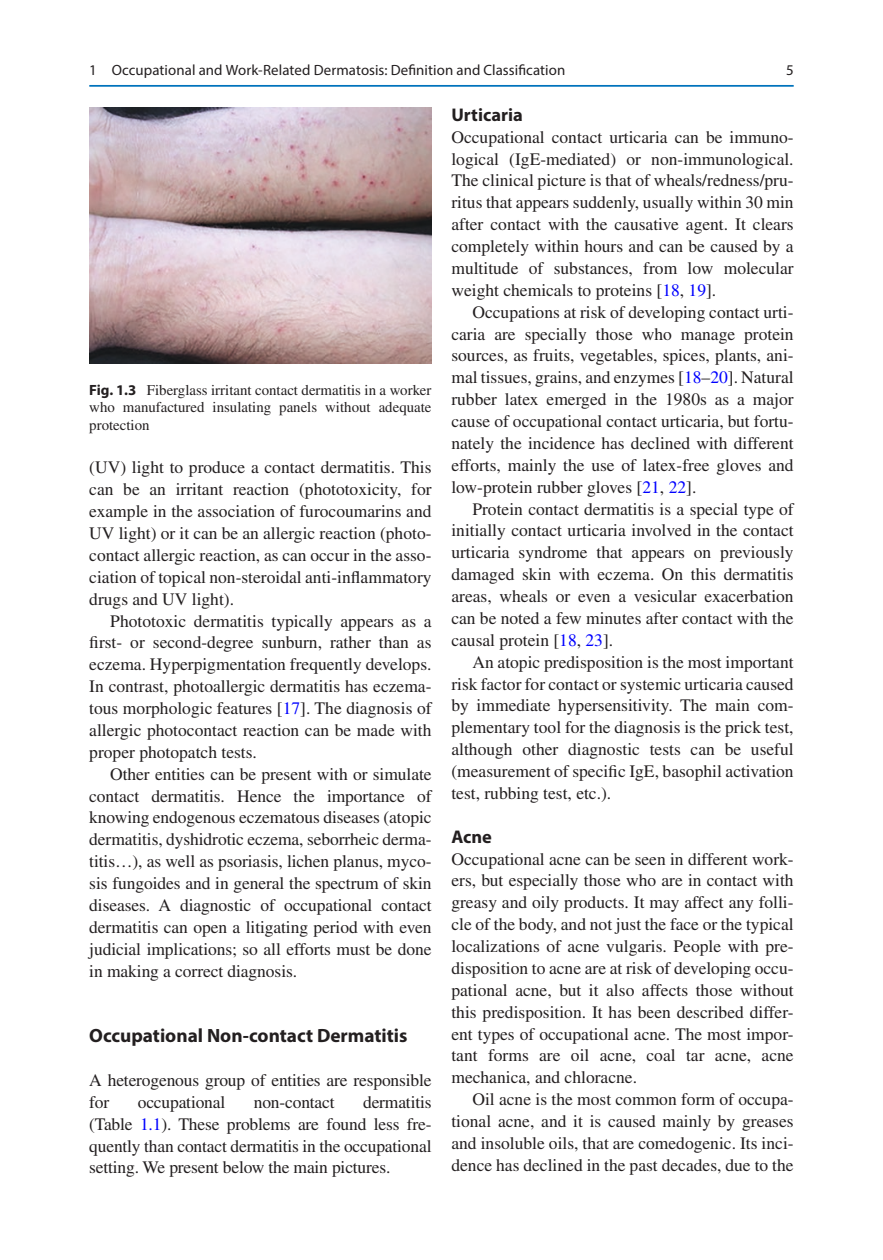
<style>
.page{position:relative;width:883px;height:1260px;background:#fff}
.page>*{position:absolute;margin:0;border:0;box-sizing:border-box;transform-origin:0 0}
._2_hd{font:700 19.25px "Myriad Pro";color:#231f20}
._3_hd{font:700 18.38px "Myriad Pro";color:#231f20}
.Text{font:17.5px/21.9px "Times LT Std";color:#231f20;text-align:justify}
.Text_flush{font:17.5px/21.9px "Times LT Std";letter-spacing:-.01em;color:#231f20;text-align:justify}
.t1{font:14.88px/17.5px "Times LT Std";color:#231f20;text-align:justify}
.t2{font:14.88px "Myriad Pro";letter-spacing:.005em;color:#231f20}
.s1{font-family:"Myriad Pro";font-weight:700}
.s2{color:#00f}
</style>
<div class="page">
<img style="left:89px;top:107px;width:342px;height:257px">
<hr style="left:89px;top:85px;width:705px;height:2px;background:#0073bc">
<p class="t2" style="left:89px;top:61px;width:478px">1 Occupational and Work-Related Dermatosis: Definition and Classification</p>
<p class="t2" style="left:786px;top:61px;width:9px">5</p>
<p class="t1" style="left:89px;top:381px;width:344px"><span class="s1">Fig. 1.3</span> Fiberglass irritant contact dermatitis in a worker who manufactured insulating panels without adequate protection</p>
<p class="Text" style="left:89px;top:456px;width:344px">(UV) light to produce a contact dermatitis. This can be an irritant reaction (phototoxicity, for example in the association of furocoumarins and UV light) or it can be an allergic reaction (photo&shy;contact allergic reaction, as can occur in the asso&shy;ciation of topical non-steroidal anti-inflammatory drugs and UV light).</p>
<p class="Text" style="left:89px;top:610px;width:344px;text-indent:21px">Phototoxic dermatitis typically appears as a first- or second-degree sunburn, rather than as eczema. Hyperpigmentation frequently develops.<br>In contrast, photoallergic dermatitis has eczema&shy;tous morphologic features [<span class="s2">17</span>]. The diagnosis of allergic photocontact reaction can be made with proper photopatch tests.</p>
<p class="Text" style="left:89px;top:763px;width:344px;text-indent:21px">Other entities can be present with or simulate contact dermatitis. Hence the importance of knowing endogenous eczematous diseases (atopic dermatitis, dyshidrotic eczema, seborrheic derma&shy;titis…), as well as psoriasis, lichen planus, myco&shy;sis fungoides and in general the spectrum of skin diseases. A diagnostic of occupational contact dermatitis can open a litigating period with even judicial implications; so all efforts must be done in making a correct diagnosis.</p>
<h3 class="_2_hd" style="left:89px;top:1023px;width:320px">Occupational Non-contact Dermatitis</h3>
<p class="Text_flush" style="left:89px;top:1069px;width:344px">A heterogenous group of entities are responsible for</p>
<p class="Text_flush" style="left:89px;top:1091px;width:344px;text-indent:274px">dermatitis (Table <span class="s2">1.1</span>). These problems are found less fre&shy;quently than contact dermatitis in the occupational setting. We present below the main pictures.</p>
<p class="Text_flush" style="left:138px;top:1091px;width:89px">occupational</p>
<p class="Text_flush" style="left:254px;top:1091px;width:82px">non-contact</p>
<h4 class="_3_hd" style="left:451px;top:103px;width:73px">Urticaria</h4>
<p class="Text_flush" style="left:451px;top:126px;width:344px">Occupational contact urticaria can be immuno&shy;logical (IgE-mediated) or non-immunological.<br>The clinical picture is that of wheals/redness/pru&shy;ritus that appears suddenly, usually within 30 min after contact with the causative agent. It clears completely within hours and can be caused by a multitude of substances, from low molecular weight chemicals to proteins [<span class="s2">18</span>, <span class="s2">19</span>].</p>
<p class="Text" style="left:451px;top:301px;width:344px;text-indent:21px">Occupations at risk of developing contact urti&shy;caria are specially those who manage protein sources, as fruits, vegetables, spices, plants, ani&shy;mal tissues, grains, and enzymes [<span class="s2">18</span>–<span class="s2">20</span>]. Natural rubber latex emerged in the 1980s as a major cause of occupational contact urticaria, but fortu&shy;nately the incidence has declined with different efforts, mainly the use of latex-free gloves and low-protein rubber gloves [<span class="s2">21</span>, <span class="s2">22</span>].</p>
<p class="Text" style="left:451px;top:498px;width:344px;text-indent:21px">Protein contact dermatitis is a special type of initially contact urticaria involved in the contact urticaria syndrome that appears on previously damaged skin with eczema. On this dermatitis areas, wheals or even a vesicular exacerbation can be noted a few minutes after contact with the causal protein [<span class="s2">18</span>, <span class="s2">23</span>].</p>
<p class="Text" style="left:451px;top:651px;width:344px;text-indent:21px">An atopic predisposition is the most important risk factor for contact or systemic urticaria caused by immediate hypersensitivity. The main com&shy;plementary tool for the diagnosis is the prick test, although other diagnostic tests can be useful (measurement of specific IgE, basophil activation test, rubbing test, etc.).</p>
<h4 class="_3_hd" style="left:451px;top:825px;width:42px">Acne</h4>
<p class="Text_flush" style="left:451px;top:848px;width:344px">Occupational acne can be seen in different work&shy;ers, but especially those who are in contact with greasy and oily products. It may affect any folli&shy;cle of the body, and not just the face or the typical localizations of acne vulgaris. People with pre&shy;disposition to acne are at risk of developing occu&shy;pational acne, but it also affects those without this predisposition. It has been described differ&shy;ent types of occupational acne. The most impor&shy;tant forms are oil acne, coal tar acne, acne mechanica, and chloracne.</p>
<p class="Text" style="left:451px;top:1088px;width:344px;text-indent:21px">Oil acne is the most common form of occupa&shy;tional acne, and it is caused mainly by greases and insoluble oils, that are comedogenic. Its inci&shy;dence has declined in the past decades, due to the</p>
</div>
